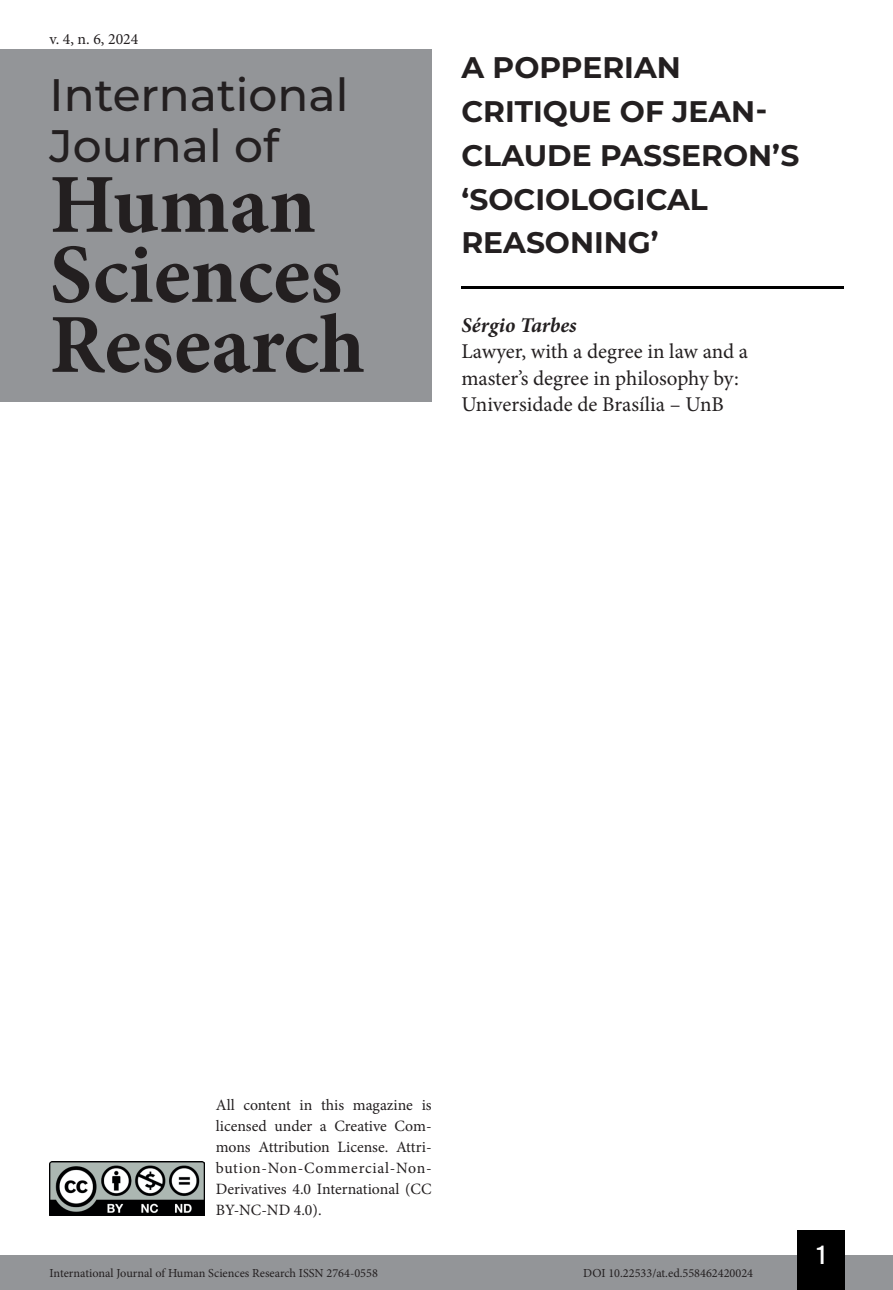
<style>
.page{position:relative;width:893px;height:1290px;background:#fff}
.page>*{position:absolute;margin:0;border:0;box-sizing:border-box;transform-origin:0 0}
.t1{font:700 84px/70px "Minion Pro";color:#231f20}
.t2{font:500 45.5px/50.8px "Montserrat";color:#231f20}
.Título_Artigo{font:700 29.75px/43.8px "Montserrat";color:#231f20}
.t3{font:26.25px "Bebas Kai";color:#fff}
.Infos_autor{font:21px/26.2px "Minion Pro";color:#231f20}
.Autor{font:italic 700 21px "Minion Pro";color:#231f20}
.t4{font:15.75px/21px "Minion Pro";color:#231f20;text-align:justify}
.t5{font:12.25px "Minion Pro";color:#231f20}
</style>
<div class="page">
<div style="left:0;top:1255px;width:893px;height:35px;background:#939598"></div>
<div style="left:797px;top:1230px;width:48px;height:60px;background:#000"></div>
<img style="left:50px;top:1161px;width:154px;height:54px">
<div style="left:0;top:50px;width:432px;height:352px;background:#939598"></div>
<hr style="left:461px;top:286px;width:382px;height:2px;background:#000">
<p class="t4" style="left:50px;top:28px;width:90px">v. 4, n. 6, 2024</p>
<h2 class="t2" style="left:50px;top:68px;width:300px">International<br>Journal of</h2>
<h1 class="t1" style="left:50px;top:169px;width:317px">Human<br>Sciences<br>Research</h1>
<p class="Título_Artigo" style="left:461px;top:44px;width:339px">A POPPERIAN<br>CRITIQUE OF JEAN-<br>CLAUDE PASSERON’S ‘SOCIOLOGICAL<br>REASONING’</p>
<p class="Autor" style="left:461px;top:310px;width:117px">Sérgio Tarbes</p>
<p class="Infos_autor" style="left:461px;top:339px;width:288px">Lawyer, with a degree in law and a master’s degree in philosophy by:<br>Universidade de Brasília – UnB</p>
<p class="t4" style="left:216px;top:1095px;width:217px">All content in this magazine is licensed under a Creative Com&shy;mons Attribution License. Attri&shy;bution-Non-Commercial-Non-Derivatives 4.0 International (CC BY-NC-ND 4.0).</p>
<p class="t5" style="left:50px;top:1265px;width:330px">International Journal of Human Sciences Research ISSN 2764-0558</p>
<p class="t5" style="left:583px;top:1265px;width:171px">DOI 10.22533/at.ed.558462420024</p>
<h3 class="t3" style="left:817px;top:1241px;width:10px">1</h3>
</div>
